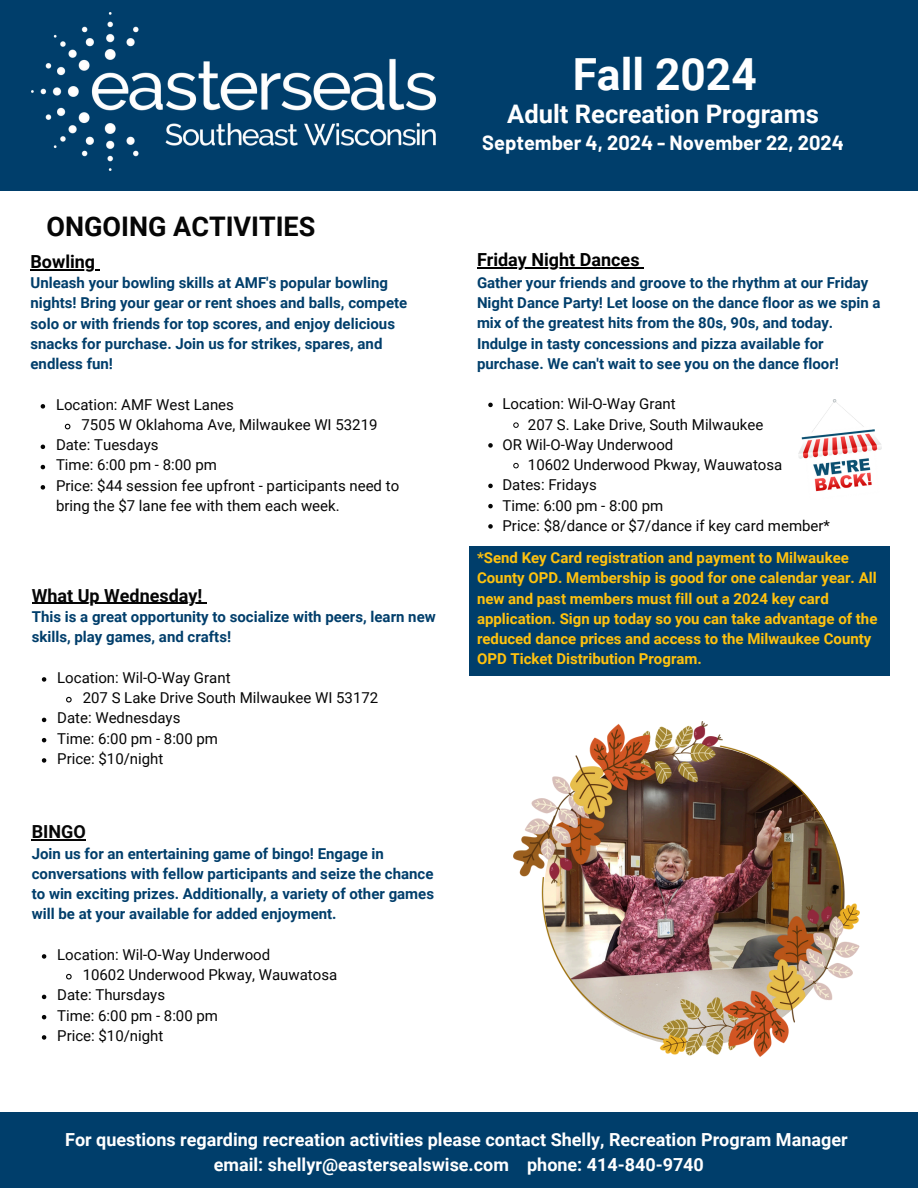
<style>
.page{position:relative;width:918px;height:1188px;background:#fff}
.page>*{position:absolute;margin:0;border:0;box-sizing:border-box;transform-origin:0 0}
.t1{font:700 44.25px "Roboto";color:#fff}
.t2{font:700 27px "Roboto";color:#060606}
.t3{font:700 25.65px "Roboto";color:#fff}
.t4{font:700 20.1px "Barlow";color:#fff}
.t5{font:700 18px/24.8px "Roboto";color:#fff;text-align:center}
.t6{font:700 18px "Roboto";color:#000}
.t7{font:700 18px "Roboto";color:#060606}
.t8{font:700 15px/20.2px "Roboto";color:#003e6b}
.t9{font:15px/20.2px "Roboto";color:#060606}
.t10{font:700 15px/20.2px "Roboto";color:#ffc20e}
</style>
<div class="page">
<div style="left:469px;top:546px;width:421px;height:130px;background:#003e6b"></div>
<div style="left:0;top:0;width:918px;height:191px;background:#003e6b"></div>
<img style="left:32px;top:13px;width:404px;height:157px">
<div style="left:0;top:1112px;width:918px;height:76px;background:#003e6b"></div>
<img style="left:514px;top:721px;width:345px;height:336px">
<img style="left:798px;top:399px;width:84px;height:93px">
<hr style="left:477px;top:268px;width:163px;height:1px;background:#000">
<svg style="left:488px;top:403px;width:5px;height:4px"></svg>
<svg style="left:513px;top:422px;width:6px;height:6px"></svg>
<svg style="left:488px;top:443px;width:5px;height:5px"></svg>
<svg style="left:513px;top:462px;width:6px;height:7px"></svg>
<svg style="left:488px;top:484px;width:5px;height:4px"></svg>
<svg style="left:488px;top:504px;width:5px;height:4px"></svg>
<svg style="left:488px;top:524px;width:5px;height:5px"></svg>
<hr style="left:32px;top:603px;width:170px;height:1px;background:#060606">
<svg style="left:42px;top:677px;width:4px;height:5px"></svg>
<svg style="left:66px;top:696px;width:6px;height:7px"></svg>
<svg style="left:42px;top:718px;width:4px;height:4px"></svg>
<svg style="left:42px;top:738px;width:4px;height:4px"></svg>
<svg style="left:42px;top:758px;width:4px;height:5px"></svg>
<hr style="left:31px;top:269px;width:64px;height:1px;background:#000">
<svg style="left:41px;top:404px;width:4px;height:5px"></svg>
<svg style="left:64px;top:423px;width:7px;height:7px"></svg>
<svg style="left:41px;top:445px;width:4px;height:4px"></svg>
<svg style="left:41px;top:465px;width:4px;height:4px"></svg>
<svg style="left:41px;top:485px;width:4px;height:5px"></svg>
<hr style="left:32px;top:839px;width:54px;height:2px;background:#060606">
<svg style="left:42px;top:954px;width:4px;height:5px"></svg>
<svg style="left:66px;top:973px;width:6px;height:7px"></svg>
<svg style="left:42px;top:995px;width:4px;height:4px"></svg>
<svg style="left:42px;top:1015px;width:4px;height:4px"></svg>
<svg style="left:42px;top:1035px;width:4px;height:5px"></svg>
<p class="t2" style="left:46px;top:210px;width:270px">ONGOING ACTIVITIES</p>
<p class="t6" style="left:31px;top:251px;width:66px">Bowling</p>
<p class="t8" style="left:31px;top:273px;width:378px">Unleash your bowling skills at AMF's popular bowling nights! Bring your gear or rent shoes and balls, compete solo or with friends for top scores, and enjoy delicious snacks for purchase. Join us for strikes, spares, and endless fun!</p>
<p class="t9" style="left:56px;top:394px;width:179px">Location: AMF West Lanes</p>
<p class="t9" style="left:82px;top:415px;width:298px">7505 W Oklahoma Ave, Milwaukee WI 53219</p>
<p class="t9" style="left:56px;top:435px;width:104px">Date: Tuesdays</p>
<h5 class="t9" style="left:56px;top:455px;width:162px">Time: 6:00 pm - 8:00 pm</h5>
<p class="t9" style="left:56px;top:475px;width:345px">Price: $44 session fee upfront - participants need to bring the $7 lane fee with them each week.</p>
<p class="t7" style="left:32px;top:585px;width:172px">What Up Wednesday!</p>
<p class="t8" style="left:32px;top:607px;width:406px">This is a great opportunity to socialize with peers, learn new skills, play games, and crafts!</p>
<p class="t9" style="left:57px;top:668px;width:175px">Location: Wil-O-Way Grant</p>
<p class="t9" style="left:83px;top:688px;width:297px">207 S Lake Drive South Milwaukee WI 53172</p>
<p class="t9" style="left:57px;top:708px;width:125px">Date: Wednesdays</p>
<p class="t9" style="left:57px;top:728px;width:162px">Time: 6:00 pm - 8:00 pm</p>
<h5 class="t9" style="left:57px;top:749px;width:108px">Price: $10/night</h5>
<p class="t7" style="left:32px;top:822px;width:56px">BINGO</p>
<p class="t8" style="left:32px;top:843px;width:404px">Join us for an entertaining game of bingo! Engage in conversations with fellow participants and seize the chance to win exciting prizes. Additionally, a variety of other games will be at your available for added enjoyment.</p>
<p class="t9" style="left:57px;top:945px;width:215px">Location: Wil-O-Way Underwood</p>
<h5 class="t9" style="left:83px;top:965px;width:256px">10602 Underwood Pkway, Wauwatosa</h5>
<p class="t9" style="left:57px;top:985px;width:109px">Date: Thursdays</p>
<p class="t9" style="left:57px;top:1005px;width:162px">Time: 6:00 pm - 8:00 pm</p>
<p class="t9" style="left:57px;top:1026px;width:108px">Price: $10/night</p>
<p class="t1" style="left:573px;top:49px;width:186px">Fall 2024</p>
<p class="t3" style="left:507px;top:99px;width:313px">Adult Recreation Programs</p>
<p class="t4" style="left:482px;top:130px;width:363px">September 4, 2024 - November 22, 2024</p>
<h4 class="t6" style="left:477px;top:249px;width:164px">Friday Night Dances</h4>
<h4 class="t8" style="left:477px;top:273px;width:405px">Gather your friends and groove to the rhythm at our Friday Night Dance Party! Let loose on the dance floor as we spin a mix of the greatest hits from the 80s, 90s, and today.<br>Indulge in tasty concessions and pizza available for purchase. We can't wait to see you on the dance floor!</h4>
<h2 class="t9" style="left:502px;top:394px;width:175px">Location: Wil-O-Way Grant</h2>
<h5 class="t9" style="left:528px;top:414px;width:237px">207 S. Lake Drive, South Milwaukee</h5>
<p class="t9" style="left:502px;top:435px;width:172px">OR Wil-O-Way Underwood</p>
<p class="t9" style="left:528px;top:455px;width:256px">10602 Underwood Pkway, Wauwatosa</p>
<p class="t9" style="left:502px;top:475px;width:96px">Dates: Fridays</p>
<p class="t9" style="left:502px;top:495px;width:162px">Time: 6:00 pm - 8:00 pm</p>
<p class="t9" style="left:502px;top:516px;width:329px">Price: $8/dance or $7/dance if key card member*</p>
<h5 class="t10" style="left:477px;top:548px;width:402px">*Send Key Card registration and payment to Milwaukee County OPD. Membership is good for one calendar year. All new and past members must fill out a 2024 key card application. Sign up today so you can take advantage of the reduced dance prices and access to the Milwaukee County OPD Ticket Distribution Program.</h5>
<p class="t5" style="left:65px;top:1128px;width:784px">For questions regarding recreation activities please contact Shelly, Recreation Program Manager email: shellyr@eastersealswise.com phone: 414-840-9740</p>
</div>
